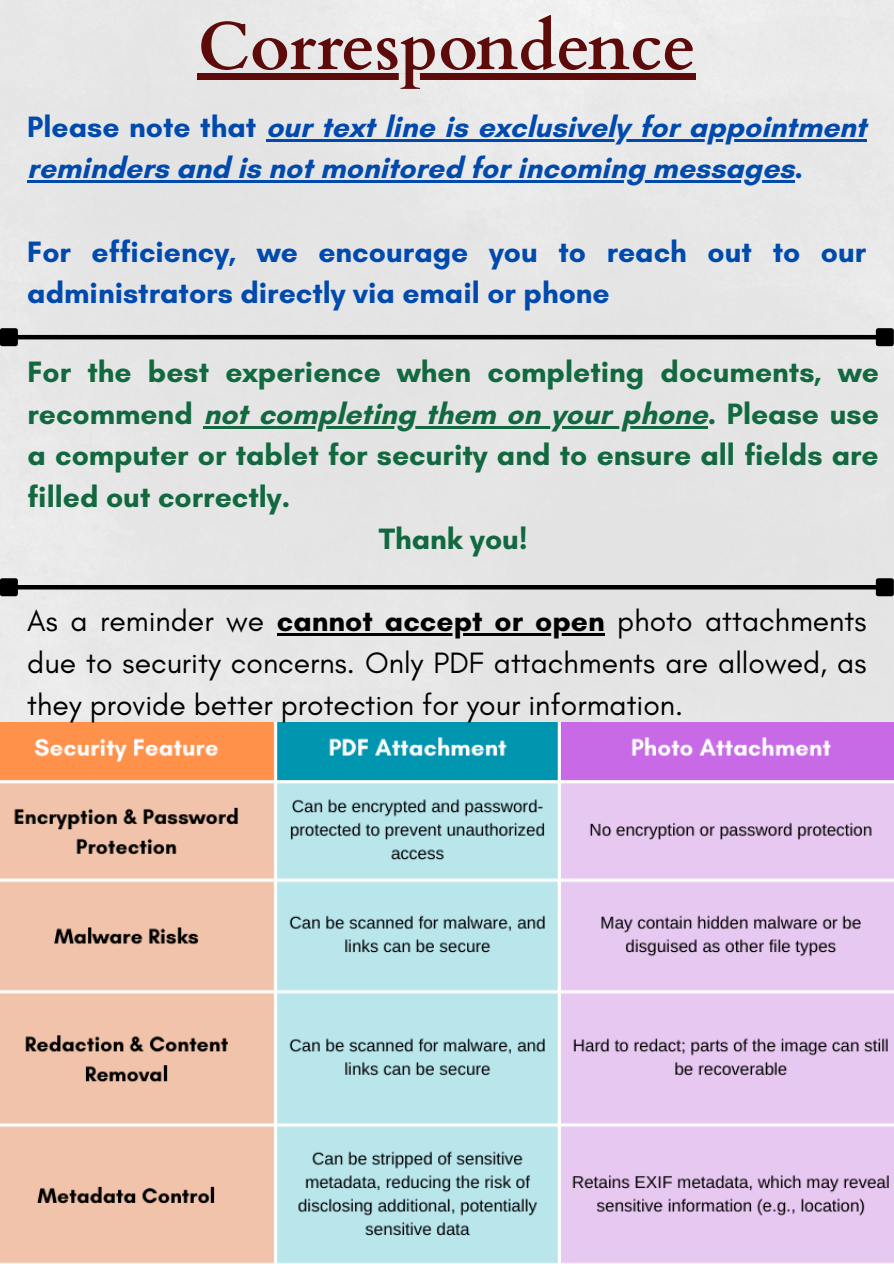
<style>
.page{position:relative;width:894px;height:1264px;background:#fff}
.page>*{position:absolute;margin:0;border:0;box-sizing:border-box;transform-origin:0 0}
.t1{font:700 67.5px "Cardo";color:#5d0a0a}
.t2{font:700 30px/41.7px "Glacial Indifference";color:#004aad}
.t3{font:700 30px/41.7px "Glacial Indifference";color:#12693f}
.t4{font:30px/41.7px "Glacial Indifference";color:#000}
.s1{font-weight:700}
</style>
<div class="page">
<div style="left:0;top:0;width:893px;height:723px;background:#e5e5e5"></div>
<img style="left:0;top:723px;width:893px;height:540px">
<hr style="left:17px;top:585px;width:859px;height:4px;background:#000">
<div style="left:2px;top:580px;width:14px;height:14px;background:#000"></div>
<div style="left:0;top:578px;width:18px;height:18px;border:4px solid #000"></div>
<div style="left:877px;top:580px;width:14px;height:14px;background:#000"></div>
<div style="left:875px;top:578px;width:18px;height:18px;border:4px solid #000"></div>
<hr style="left:17px;top:335px;width:859px;height:4px;background:#000">
<div style="left:2px;top:330px;width:14px;height:14px;background:#000"></div>
<div style="left:0;top:328px;width:18px;height:18px;border:4px solid #000"></div>
<div style="left:877px;top:330px;width:14px;height:14px;background:#000"></div>
<div style="left:875px;top:328px;width:18px;height:18px;border:4px solid #000"></div>
<hr style="left:277px;top:633px;width:327px;height:3px;background:#000">
<hr style="left:266px;top:139px;width:600px;height:2px;background:#004aad">
<hr style="left:27px;top:180px;width:767px;height:3px;background:#004aad">
<div style="left:198px;top:74px;width:498px;height:6px;background:#5d0a0a"></div>
<hr style="left:203px;top:426px;width:504px;height:2px;background:#12693f">
<p class="t1" style="left:198px;top:2px;width:499px">Correspondence</p>
<h2 class="t2" style="left:27px;top:105px;width:840px">Please note that our text line is exclusively for appointment</h2>
<h2 class="t2" style="left:27px;top:147px;width:776px">reminders and is not monitored for incoming messages.</h2>
<h2 class="t2" style="left:27px;top:230px;width:840px">For efficiency, we encourage you to reach out to our administrators directly via email or phone</h2>
<p class="t3" style="left:27px;top:350px;width:852px">For the best experience when completing documents, we recommend not completing them on your phone. Please use</p>
<p class="t3" style="left:27px;top:434px;width:852px">a computer or tablet for security and to ensure all fields are</p>
<p class="t3" style="left:27px;top:475px;width:264px">filled out correctly.</p>
<p class="t3" style="left:378px;top:517px;width:150px">Thank you!</p>
<h1 class="t4" style="left:27px;top:600px;width:840px">As a reminder we <span class="s1">cannot accept or open</span> photo attachments</h1>
<h2 class="t4" style="left:27px;top:641px;width:840px">due to security concerns. Only PDF attachments are allowed, as they provide better protection for your information.</h2>
</div>
